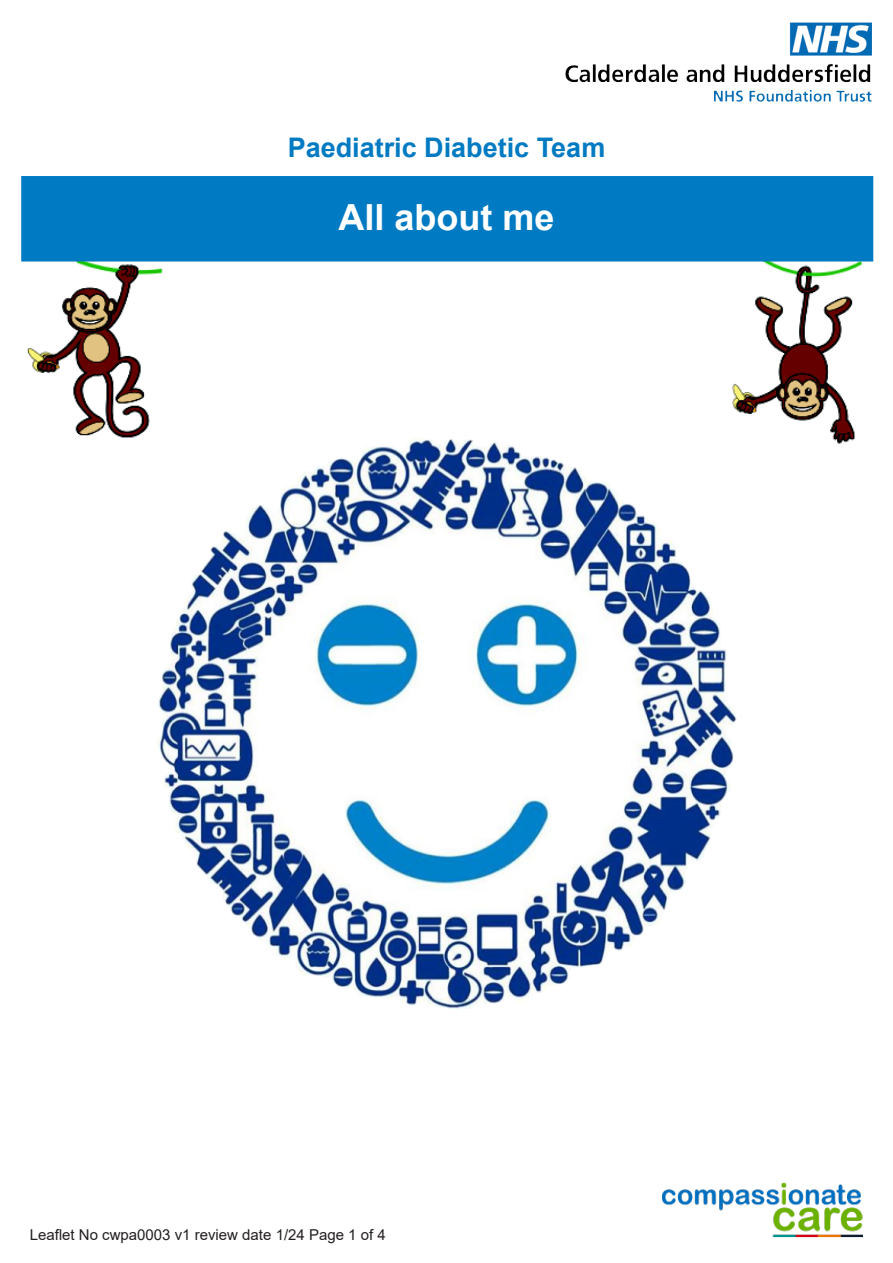
<style>
.page{position:relative;width:893px;height:1263px;background:#fff}
.page>*{position:absolute;margin:0;border:0;box-sizing:border-box;transform-origin:0 0}
.t1{font:700 36px "Arial";color:#fff}
.t2{font:700 27px "Arial";color:#007ac2}
.t3{font:15px "Arial";color:#231f20}
</style>
<div class="page">
<img style="left:723px;top:261px;width:150px;height:183px">
<img style="left:21px;top:261px;width:155px;height:177px">
<img style="left:662px;top:1182px;width:201px;height:56px">
<img style="left:566px;top:22px;width:306px;height:79px">
<div style="left:21px;top:176px;width:852px;height:85px;background:#007ac2"></div>
<img style="left:156px;top:437px;width:581px;height:572px">
<p class="t2" style="left:288px;top:128px;width:319px">Paediatric Diabetic Team</p>
<p class="t1" style="left:338px;top:192px;width:218px">All about me</p>
<p class="t3" style="left:30px;top:1224px;width:358px">Leaflet No cwpa0003 v1 review date 1/24 Page 1 of 4</p>
</div>
